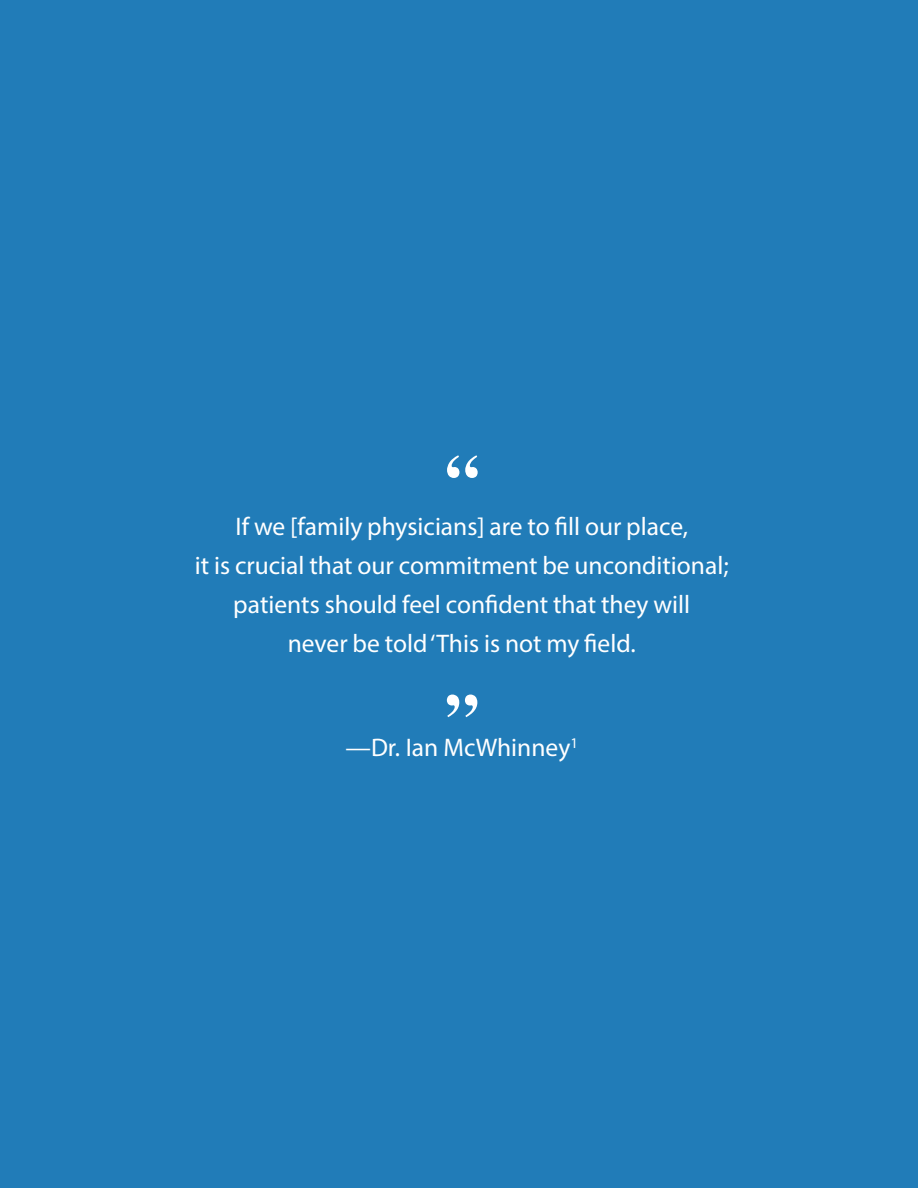
<style>
.page{position:relative;width:918px;height:1188px;background:#217cb8}
.page>*{position:absolute;margin:0;border:0;box-sizing:border-box;transform-origin:0 0}
.QUOTE{font:700 67.5px "Times";color:#fff}
.QUOTE-2{font:25.5px/39px "Myriad Pro";color:#fff;text-align:center}
.Bullets_L2{font:25.5px "Myriad Pro";color:#fff}
.Bullets_L2-2{font:14.85px "Myriad Pro";color:#fff}
</style>
<div class="page">
<p class="QUOTE" style="left:445px;top:415px;width:35px">“</p>
<p class="QUOTE-2" style="left:195px;top:506px;width:535px">If we [family physicians] are to fill our place,<br>it is crucial that our commitment be unconditional; patients should feel confident that they will<br>never be told ‘This is not my field.</p>
<p class="QUOTE" style="left:445px;top:654px;width:35px">”</p>
<p class="Bullets_L2-2" style="left:570px;top:734px;width:9px">1</p>
<p class="Bullets_L2" style="left:346px;top:732px;width:226px">—Dr. Ian McWhinney</p>
</div>
